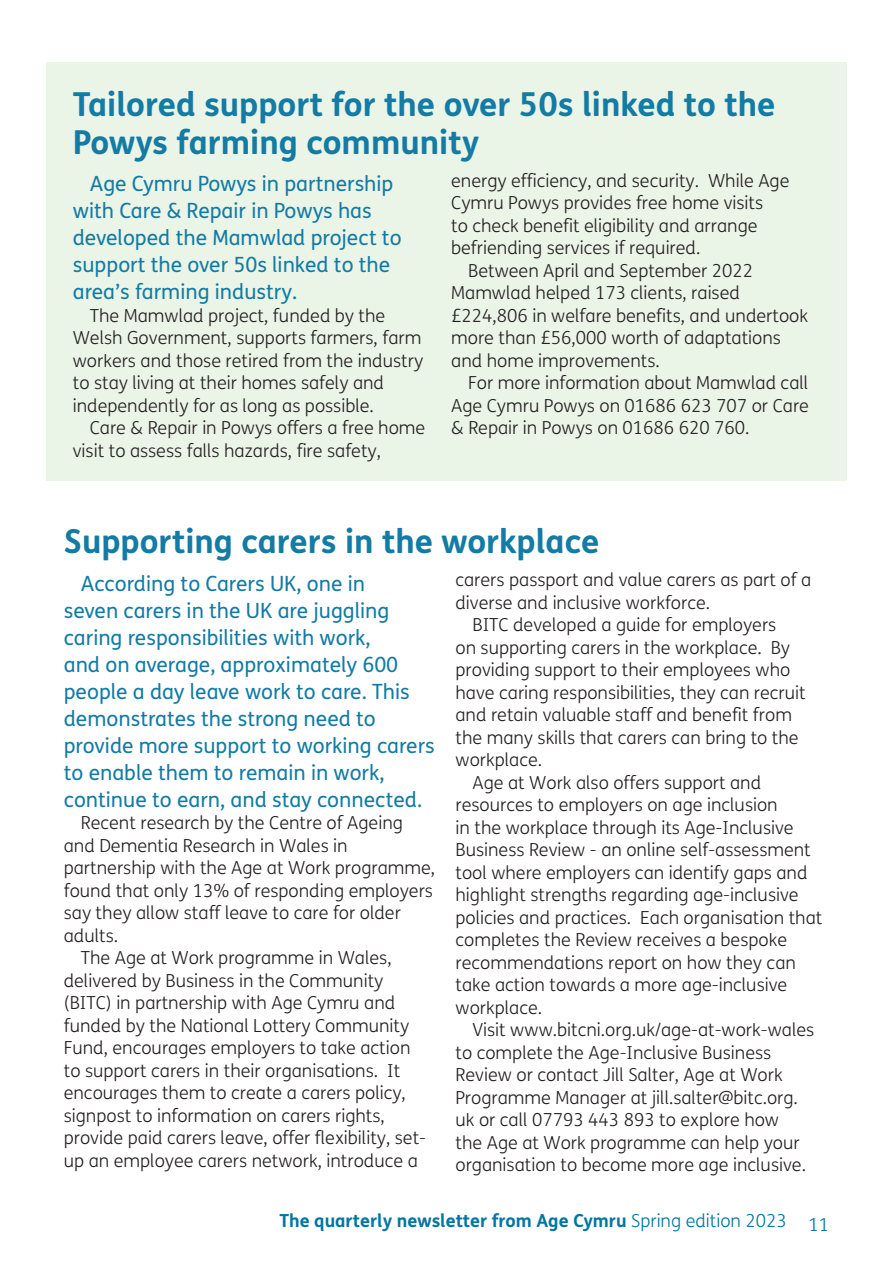
<style>
.page{position:relative;width:893px;height:1263px;background:#fff}
.page>*{position:absolute;margin:0;border:0;box-sizing:border-box;transform-origin:0 0}
.t1{font:700 33px/37.5px "FS Me";color:#137ba4}
.t2{font:21px/27px "FS Me";color:#137ba4}
.t3{font:300 18px/22.5px "FS Me";color:#231f20}
.t4{font:700 18px "FS Me";color:#0076a3}
.s1{font-weight:300}
</style>
<div class="page">
<div style="left:46px;top:62px;width:801px;height:418px;background:#eaf4e7"></div>
<h1 class="t1" style="left:73px;top:84px;width:704px">Tailored support for the over 50s linked to the<br>Powys farming community</h1>
<p class="t2" style="left:73px;top:170px;width:330px;text-indent:17px">Age Cymru Powys in partnership with Care &amp; Repair in Powys has developed the Mamwlad project to support the over 50s linked to the area’s farming industry.</p>
<p class="t3" style="left:73px;top:305px;width:352px;text-indent:17px">The Mamwlad project, funded by the Welsh Government, supports farmers, farm workers and those retired from the industry to stay living at their homes safely and independently for as long as possible.</p>
<p class="t3" style="left:73px;top:417px;width:354px;text-indent:17px">Care &amp; Repair in Powys offers a free home visit to assess falls hazards, fire safety,</p>
<p class="t3" style="left:451px;top:170px;width:340px">energy efficiency, and security. While Age</p>
<p class="t3" style="left:451px;top:192px;width:314px">Cymru Powys provides free home visits</p>
<p class="t3" style="left:451px;top:215px;width:308px">to check benefit eligibility and arrange</p>
<p class="t3" style="left:451px;top:237px;width:251px">befriending services if required.</p>
<p class="t3" style="left:468px;top:260px;width:286px">Between April and September 2022</p>
<p class="t3" style="left:451px;top:282px;width:290px">Mamwlad helped 173 clients, raised</p>
<p class="t3" style="left:451px;top:305px;width:358px">£224,806 in welfare benefits, and undertook</p>
<p class="t3" style="left:451px;top:327px;width:331px">more than £56,000 worth of adaptations</p>
<p class="t3" style="left:451px;top:350px;width:210px">and home improvements.</p>
<p class="t3" style="left:468px;top:372px;width:342px">For more information about Mamwlad call</p>
<p class="t3" style="left:451px;top:395px;width:359px">Age Cymru Powys on 01686 623 707 or Care</p>
<p class="t3" style="left:451px;top:417px;width:300px">&amp; Repair in Powys on 01686 620 760.</p>
<h1 class="t1" style="left:64px;top:521px;width:537px">Supporting carers in the workplace</h1>
<p class="t2" style="left:64px;top:569px;width:373px;text-indent:17px">According to Carers UK, one in<br>seven carers in the UK are juggling caring responsibilities with work,<br>and on average, approximately 600 people a day leave work to care. This demonstrates the strong need to provide more support to working carers to enable them to remain in work, continue to earn, and stay connected.</p>
<p class="t3" style="left:81px;top:812px;width:324px">Recent research by the Centre of Ageing</p>
<p class="t3" style="left:64px;top:835px;width:285px">and Dementia Research in Wales in</p>
<p class="t3" style="left:64px;top:857px;width:373px">partnership with the Age at Work programme,</p>
<p class="t3" style="left:64px;top:880px;width:371px">found that only 13% of responding employers</p>
<p class="t3" style="left:64px;top:902px;width:339px">say they allow staff leave to care for older</p>
<p class="t3" style="left:64px;top:925px;width:56px">adults.</p>
<p class="t3" style="left:81px;top:947px;width:312px">The Age at Work programme in Wales,</p>
<p class="t3" style="left:64px;top:970px;width:321px">delivered by Business in the Community</p>
<p class="t3" style="left:64px;top:992px;width:333px">(BITC) in partnership with Age Cymru and</p>
<p class="t3" style="left:64px;top:1015px;width:347px">funded by the National Lottery Community</p>
<p class="t3" style="left:64px;top:1037px;width:348px">Fund, encourages employers to take action</p>
<p class="t3" style="left:64px;top:1060px;width:338px">to support carers in their organisations. It</p>
<p class="t3" style="left:64px;top:1082px;width:344px">encourages them to create a carers policy,</p>
<p class="t3" style="left:64px;top:1105px;width:323px">signpost to information on carers rights,</p>
<p class="t3" style="left:64px;top:1127px;width:364px">provide paid carers leave, offer flexibility, set-</p>
<p class="t3" style="left:64px;top:1150px;width:356px">up an employee carers network, introduce a</p>
<p class="t3" style="left:455px;top:569px;width:357px">carers passport and value carers as part of a</p>
<p class="t3" style="left:455px;top:592px;width:256px">diverse and inclusive workforce.</p>
<p class="t3" style="left:472px;top:614px;width:305px">BITC developed a guide for employers</p>
<p class="t3" style="left:455px;top:637px;width:336px">on supporting carers in the workplace. By</p>
<p class="t3" style="left:455px;top:659px;width:336px">providing support to their employees who</p>
<p class="t3" style="left:455px;top:682px;width:352px">have caring responsibilities, they can recruit</p>
<p class="t3" style="left:455px;top:704px;width:338px">and retain valuable staff and benefit from</p>
<p class="t3" style="left:455px;top:727px;width:345px">the many skills that carers can bring to the</p>
<p class="t3" style="left:455px;top:749px;width:88px">workplace.</p>
<p class="t3" style="left:472px;top:772px;width:290px">Age at Work also offers support and</p>
<p class="t3" style="left:455px;top:794px;width:324px">resources to employers on age inclusion</p>
<p class="t3" style="left:455px;top:817px;width:340px">in the workplace through its Age-Inclusive</p>
<p class="t3" style="left:455px;top:839px;width:357px">Business Review - an online self-assessment</p>
<p class="t3" style="left:455px;top:862px;width:353px">tool where employers can identify gaps and</p>
<p class="t3" style="left:455px;top:884px;width:345px">highlight strengths regarding age-inclusive</p>
<p class="t3" style="left:455px;top:907px;width:368px">policies and practices. Each organisation that</p>
<p class="t3" style="left:455px;top:929px;width:333px">completes the Review receives a bespoke</p>
<p class="t3" style="left:455px;top:952px;width:342px">recommendations report on how they can</p>
<p class="t3" style="left:455px;top:974px;width:333px">take action towards a more age-inclusive</p>
<p class="t3" style="left:455px;top:997px;width:88px">workplace.</p>
<p class="t3" style="left:472px;top:1019px;width:343px">Visit www.bitcni.org.uk/age-at-work-wales</p>
<p class="t3" style="left:455px;top:1042px;width:317px">to complete the Age-Inclusive Business</p>
<p class="t3" style="left:455px;top:1064px;width:329px">Review or contact Jill Salter, Age at Work</p>
<p class="t3" style="left:455px;top:1087px;width:344px">Programme Manager at jill.salter@bitc.org.</p>
<p class="t3" style="left:455px;top:1109px;width:325px">uk or call 07793 443 893 to explore how</p>
<p class="t3" style="left:455px;top:1132px;width:346px">the Age at Work programme can help your</p>
<p class="t3" style="left:455px;top:1154px;width:352px">organisation to become more age inclusive.</p>
<p class="t4" style="left:279px;top:1207px;width:551px">The quarterly newsletter from Age Cymru <span class="s1">Spring edition 2023 11</span></p>
</div>
